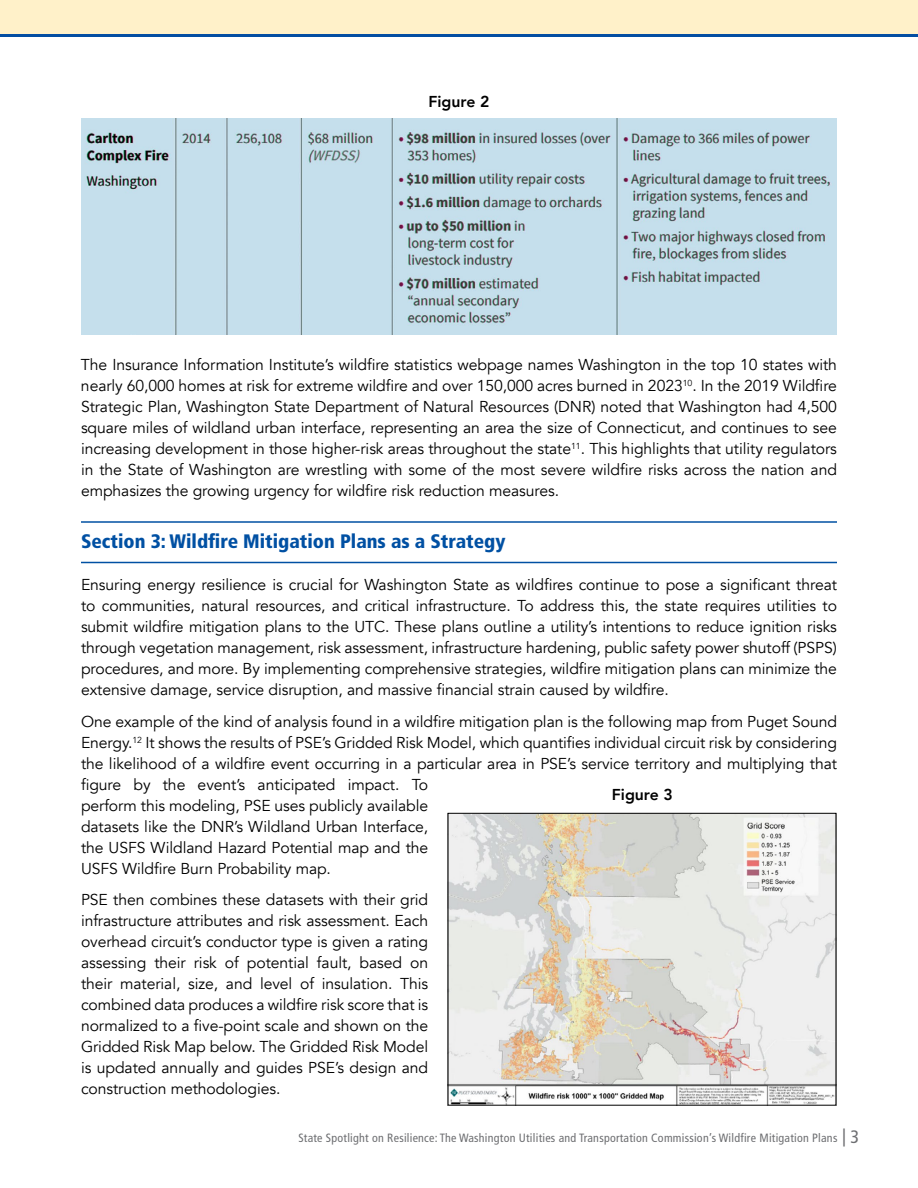
<style>
.page{position:relative;width:918px;height:1188px;background:#fff}
.page>*{position:absolute;margin:0;border:0;box-sizing:border-box;transform-origin:0 0}
.t1{font:900 condensed 19.5px "Frutiger LT Std";color:#0050a3}
.t2{font:15.75px/21px "Avenir";letter-spacing:-.005em;color:#000;text-align:justify}
.t3{font:800 15.75px "Avenir";color:#000}
.t4{font:condensed 12px "Frutiger LT Std";letter-spacing:.02em;color:#6d6e71}
.s1{font-size:18px}
</style>
<div class="page">
<div style="left:0;top:0;width:918px;height:38px;background:#034ea2"></div>
<div style="left:0;top:0;width:918px;height:34px;background:#fff1c9"></div>
<hr style="left:81px;top:521px;width:756px;height:2px;background:#0050a3">
<hr style="left:81px;top:562px;width:756px;height:1px;background:#0050a3">
<img style="left:448px;top:815px;width:388px;height:291px">
<div style="left:448px;top:813px;width:388px;height:292px;border:1px solid #000"></div>
<img style="left:81px;top:119px;width:756px;height:216px">
<p class="t3" style="left:429px;top:90px;width:62px">Figure 2</p>
<p class="t2" style="left:81px;top:354px;width:758px">The Insurance Information Institute’s wildfire statistics webpage names Washington in the top 10 states with nearly 60,000 homes at risk for extreme wildfire and over 150,000 acres burned in 2023<sup>10</sup>. In the 2019 Wildfire Strategic Plan, Washington State Department of Natural Resources (DNR) noted that Washington had 4,500 square miles of wildland urban interface, representing an area the size of Connecticut, and continues to see increasing development in those higher-risk areas throughout the state<sup>11</sup>. This highlights that utility regulators in the State of Washington are wrestling with some of the most severe wildfire risks across the nation and emphasizes the growing urgency for wildfire risk reduction measures.</p>
<p class="t1" style="left:81px;top:530px;width:426px">Section 3: Wildfire Mitigation Plans as a Strategy</p>
<p class="t2" style="left:81px;top:575px;width:758px">Ensuring energy resilience is crucial for Washington State as wildfires continue to pose a significant threat to communities, natural resources, and critical infrastructure. To address this, the state requires utilities to submit wildfire mitigation plans to the UTC. These plans outline a utility’s intentions to reduce ignition risks through vegetation management, risk assessment, infrastructure hardening, public safety power shutoff (PSPS) procedures, and more. By implementing comprehensive strategies, wildfire mitigation plans can minimize the extensive damage, service disruption, and massive financial strain caused by wildfire.</p>
<p class="t2" style="left:81px;top:711px;width:758px;text-align:left">One example of the kind of analysis found in a wildfire mitigation plan is the following map from Puget Sound Energy.<sup>12</sup> It shows the results of PSE’s Gridded Risk Model, which quantifies individual circuit risk by considering the likelihood of a wildfire event occurring in a particular area in PSE’s service territory and multiplying that figure by the event’s anticipated impact. To<br>perform this modeling, PSE uses publicly available<br>datasets like the DNR’s Wildland Urban Interface,<br>the USFS Wildland Hazard Potential map and the<br>USFS Wildfire Burn Probability map.</p>
<p class="t2" style="left:81px;top:890px;width:349px">PSE then combines these datasets with their grid infrastructure attributes and risk assessment. Each overhead circuit’s conductor type is given a rating assessing their risk of potential fault, based on their material, size, and level of insulation. This combined data produces a wildfire risk score that is normalized to a five-point scale and shown on the Gridded Risk Map below. The Gridded Risk Model is updated annually and guides PSE’s design and construction methodologies.</p>
<p class="t3" style="left:612px;top:783px;width:62px">Figure 3</p>
<p class="t4" style="left:298px;top:1130px;width:562px">State Spotlight on Resilience: The Washington Utilities and Transportation Commission’s Wildfire Mitigation Plans <span class="s1">| 3</span></p>
</div>
